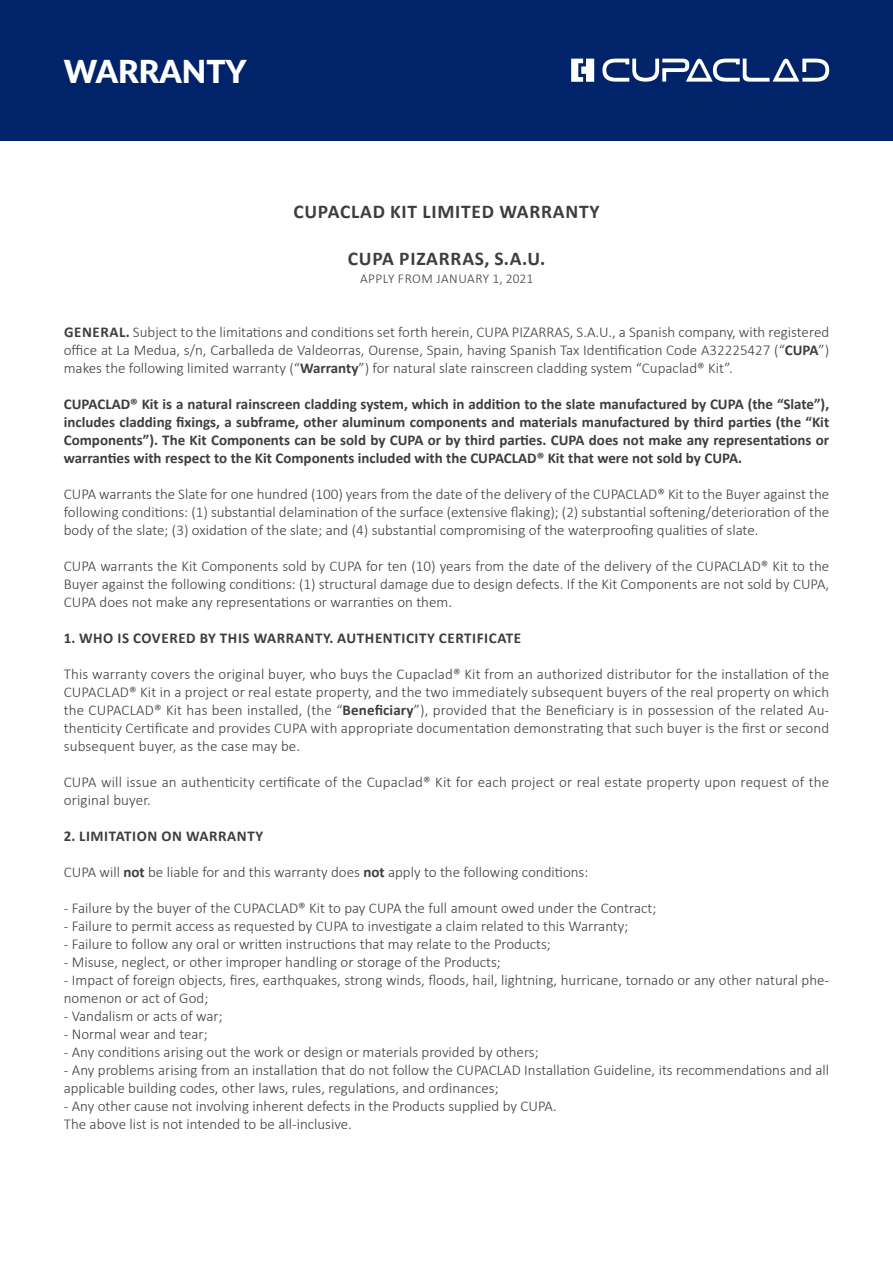
<style>
.page{position:relative;width:893px;height:1263px;background:#fff}
.page>*{position:absolute;margin:0;border:0;box-sizing:border-box;transform-origin:0 0}
.t1{font:900 31.5px "Lato";color:#fff}
.t2{font:700 19.5px "Calibri";letter-spacing:.04em;color:#3e3e3f}
.t3{font:300 15px/18px "Calibri";color:#3e3e3f;text-align:justify}
.t4{font:700 15px/18px "Calibri";letter-spacing:.03em;color:#3e3e3f;text-align:justify}
.t5{font:300 13.5px "Calibri";letter-spacing:.035em;color:#3e3e3f}
.s1{font-weight:700}
</style>
<div class="page">
<div style="left:1px;top:0;width:892px;height:140px;background:#002369"></div>
<svg style="left:602px;top:59px;width:227px;height:23px"></svg>
<svg style="left:571px;top:59px;width:23px;height:23px"></svg>
<p class="t1" style="left:64px;top:48px;width:184px">WARRANTY</p>
<p class="t2" style="left:293px;top:198px;width:308px">CUPACLAD KIT LIMITED WARRANTY</p>
<p class="t2" style="left:348px;top:244px;width:199px">CUPA PIZARRAS, S.A.U.</p>
<p class="t5" style="left:360px;top:270px;width:175px">APPLY FROM JANUARY 1, 2021</p>
<p class="t3" style="left:64px;top:323px;width:767px"><span class="s1">GENERAL.</span> Subject to the limitations and conditions set forth herein, CUPA PIZARRAS, S.A.U., a Spanish company, with registered office at La Medua, s/n, Carballeda de Valdeorras, Ourense, Spain, having Spanish Tax Identification Code A32225427 (“<span class="s1">CUPA</span>”) makes the following limited warranty (“<span class="s1">Warranty</span>”) for natural slate rainscreen cladding system “Cupaclad® Kit”.</p>
<p class="t4" style="left:64px;top:394px;width:767px">CUPACLAD® Kit is a natural rainscreen cladding system, which in addition to the slate manufactured by CUPA (the “Slate”), includes cladding fixings, a subframe, other aluminum components and materials manufactured by third parties (the “Kit Components”). The Kit Components can be sold by CUPA or by third parties. CUPA does not make any representations or warranties with respect to the Kit Components included with the CUPACLAD® Kit that were not sold by CUPA.</p>
<p class="t3" style="left:64px;top:485px;width:767px">CUPA warrants the Slate for one hundred (100) years from the date of the delivery of the CUPACLAD® Kit to the Buyer against the following conditions: (1) substantial delamination of the surface (extensive flaking); (2) substantial softening/deterioration of the body of the slate; (3) oxidation of the slate; and (4) substantial compromising of the waterproofing qualities of slate.</p>
<p class="t3" style="left:64px;top:557px;width:767px">CUPA warrants the Kit Components sold by CUPA for ten (10) years from the date of the delivery of the CUPACLAD® Kit to the Buyer against the following conditions: (1) structural damage due to design defects. If the Kit Components are not sold by CUPA, CUPA does not make any representations or warranties on them.</p>
<p class="t4" style="left:64px;top:628px;width:459px">1. WHO IS COVERED BY THIS WARRANTY. AUTHENTICITY CERTIFICATE</p>
<p class="t3" style="left:64px;top:665px;width:767px">This warranty covers the original buyer, who buys the Cupaclad® Kit from an authorized distributor for the installation of the CUPACLAD® Kit in a project or real estate property, and the two immediately subsequent buyers of the real property on which the CUPACLAD® Kit has been installed, (the “<span class="s1">Beneficiary</span>”), provided that the Beneficiary is in possession of the related Au&shy;thenticity Certificate and provides CUPA with appropriate documentation demonstrating that such buyer is the first or second subsequent buyer, as the case may be.</p>
<p class="t3" style="left:64px;top:773px;width:767px">CUPA will issue an authenticity certificate of the Cupaclad® Kit for each project or real estate property upon request of the original buyer.</p>
<p class="t4" style="left:64px;top:826px;width:201px">2. LIMITATION ON WARRANTY</p>
<p class="t3" style="left:64px;top:863px;width:526px">CUPA will <span class="s1">not</span> be liable for and this warranty does <span class="s1">not</span> apply to the following conditions:</p>
<p class="t3" style="left:64px;top:899px;width:594px">- Failure by the buyer of the CUPACLAD® Kit to pay CUPA the full amount owed under the Contract;</p>
<p class="t3" style="left:64px;top:917px;width:566px">- Failure to permit access as requested by CUPA to investigate a claim related to this Warranty;</p>
<p class="t3" style="left:64px;top:935px;width:489px">- Failure to follow any oral or written instructions that may relate to the Products;</p>
<p class="t3" style="left:64px;top:953px;width:439px">- Misuse, neglect, or other improper handling or storage of the Products;</p>
<p class="t3" style="left:64px;top:971px;width:767px">- Impact of foreign objects, fires, earthquakes, strong winds, floods, hail, lightning, hurricane, tornado or any other natural phe&shy;nomenon or act of God;</p>
<p class="t3" style="left:64px;top:1007px;width:160px">- Vandalism or acts of war;</p>
<p class="t3" style="left:64px;top:1025px;width:145px">- Normal wear and tear;</p>
<p class="t3" style="left:64px;top:1043px;width:476px">- Any conditions arising out the work or design or materials provided by others;</p>
<p class="t3" style="left:64px;top:1061px;width:767px">- Any problems arising from an installation that do not follow the CUPACLAD Installation Guideline, its recommendations and all applicable building codes, other laws, rules, regulations, and ordinances;</p>
<p class="t3" style="left:64px;top:1097px;width:494px">- Any other cause not involving inherent defects in the Products supplied by CUPA.</p>
<p class="t3" style="left:64px;top:1115px;width:290px">The above list is not intended to be all-inclusive.</p>
</div>
